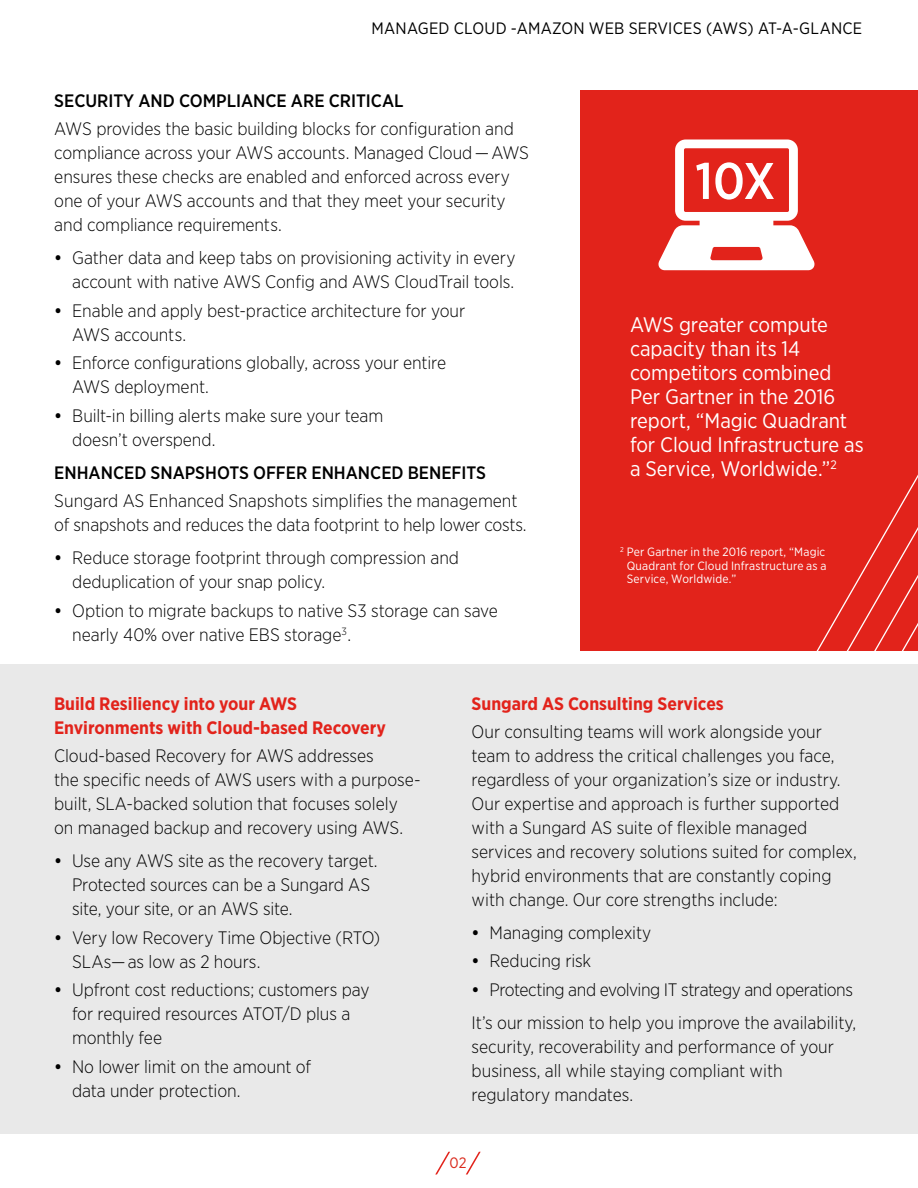
<style>
.page{position:relative;width:918px;height:1188px;background:#fff}
.page>*{position:absolute;margin:0;border:0;box-sizing:border-box;transform-origin:0 0}
.t1{font:500 51.45px "Gotham Narrow";color:#fff}
.t2{font:21px/24px "Gotham Narrow";letter-spacing:-.005em;color:#fff}
.t3{font:300 18px/24px "Gotham Narrow";letter-spacing:-.005em;color:#000}
.t4{font:700 18px/24px "Gotham Narrow";color:#e2231b}
.t5{font:500 18px "Gotham Narrow";color:#000}
.t6{font:16.5px "Gotham Narrow";letter-spacing:.015em;color:#000}
.t7{font:15px "Gotham Narrow";color:#da291c}
.t8{font:12px/13.5px "Gotham Narrow";letter-spacing:.015em;color:#fff;text-align:justify}
.s1{font-weight:500}
</style>
<div class="page">
<svg style="left:435px;top:1152px;width:46px;height:23px"></svg>
<div style="left:580px;top:90px;width:338px;height:560px;background:#e2231b"></div>
<svg style="left:658px;top:140px;width:156px;height:130px"></svg>
<div style="left:0;top:664px;width:918px;height:469px;background:#e9e9e9"></div>
<svg style="left:810px;top:474px;width:108px;height:177px"></svg>
<p class="t6" style="left:372px;top:18px;width:492px">MANAGED CLOUD -AMAZON WEB SERVICES (AWS) AT-A-GLANCE</p>
<p class="t5" style="left:54px;top:89px;width:351px">SECURITY AND COMPLIANCE ARE CRITICAL</p>
<p class="t3" style="left:54px;top:117px;width:476px">AWS provides the basic building blocks for configuration and compliance across your AWS accounts. Managed Cloud — AWS ensures these checks are enabled and enforced across every one of your AWS accounts and that they meet your security and compliance requirements.</p>
<p class="t3" style="left:54px;top:246px;width:463px;text-align:right"><span class="s1">•</span> Gather data and keep tabs on provisioning activity in every account with native AWS Config and AWS CloudTrail tools.</p>
<p class="t3" style="left:72px;top:298px;width:394px;text-indent:-18px"><span class="s1">•</span> Enable and apply best-practice architecture for your<br>AWS accounts.</p>
<p class="t3" style="left:72px;top:351px;width:375px;text-indent:-18px"><span class="s1">•</span> Enforce configurations globally, across your entire<br>AWS deployment.</p>
<p class="t3" style="left:72px;top:403px;width:313px;text-indent:-18px"><span class="s1">•</span> Built-in billing alerts make sure your team doesn’t overspend.</p>
<p class="t5" style="left:54px;top:461px;width:433px">ENHANCED SNAPSHOTS OFFER ENHANCED BENEFITS</p>
<p class="t3" style="left:54px;top:489px;width:474px">Sungard AS Enhanced Snapshots simplifies the management of snapshots and reduces the data footprint to help lower costs.</p>
<p class="t3" style="left:72px;top:546px;width:388px;text-indent:-18px"><span class="s1">•</span> Reduce storage footprint through compression and deduplication of your snap policy.</p>
<p class="t3" style="left:72px;top:598px;width:427px;text-indent:-18px"><span class="s1">•</span> Option to migrate backups to native S3 storage can save nearly 40% over native EBS storage<sup>3</sup>.</p>
<h1 class="t1" style="left:695px;top:148px;width:82px">10X</h1>
<p class="t2" style="left:630px;top:312px;width:235px">AWS greater compute capacity than its 14 competitors combined<br>Per Gartner in the 2016 report, “Magic Quadrant for Cloud Infrastructure as a Service, Worldwide.”<sup>2</sup></p>
<p class="t8" style="left:627px;top:545px;width:201px;text-indent:-6px"><sup>2</sup> Per Gartner in the 2016 report, “Magic Quadrant for Cloud Infrastructure as a Service, Worldwide.”</p>
<p class="t4" style="left:54px;top:691px;width:333px">Build Resiliency into your AWS<br>Environments with Cloud-based Recovery</p>
<p class="t3" style="left:54px;top:743px;width:368px">Cloud-based Recovery for AWS addresses<br>the specific needs of AWS users with a purpose&shy;built, SLA-backed solution that focuses solely on managed backup and recovery using AWS.</p>
<p class="t3" style="left:72px;top:848px;width:307px;text-indent:-18px"><span class="s1">•</span> Use any AWS site as the recovery target.<br>Protected sources can be a Sungard AS site, your site, or an AWS site.</p>
<p class="t3" style="left:72px;top:925px;width:310px;text-indent:-18px"><span class="s1">•</span> Very low Recovery Time Objective (RTO)<br>SLAs— as low as 2 hours.</p>
<p class="t3" style="left:72px;top:977px;width:299px;text-indent:-18px"><span class="s1">•</span> Upfront cost reductions; customers pay for required resources ATOT/D plus a monthly fee</p>
<p class="t3" style="left:72px;top:1054px;width:241px;text-indent:-18px"><span class="s1">•</span> No lower limit on the amount of data under protection.</p>
<p class="t4" style="left:472px;top:691px;width:254px">Sungard AS Consulting Services</p>
<p class="t3" style="left:472px;top:719px;width:387px">Our consulting teams will work alongside your team to address the critical challenges you face, regardless of your organization’s size or industry.<br>Our expertise and approach is further supported with a Sungard AS suite of flexible managed services and recovery solutions suited for complex, hybrid environments that are constantly coping with change. Our core strengths include:</p>
<p class="t3" style="left:472px;top:920px;width:181px"><span class="s1">•</span> Managing complexity</p>
<p class="t3" style="left:472px;top:949px;width:121px"><span class="s1">•</span> Reducing risk</p>
<p class="t3" style="left:472px;top:973px;width:386px;line-height:33px"><span class="s1">•</span> Protecting and evolving IT strategy and operations<br>It’s our mission to help you improve the availability,</p>
<p class="t3" style="left:472px;top:1034px;width:364px">security, recoverability and performance of your business, all while staying compliant with regulatory mandates.</p>
<p class="t7" style="left:450px;top:1154px;width:18px">02</p>
</div>
